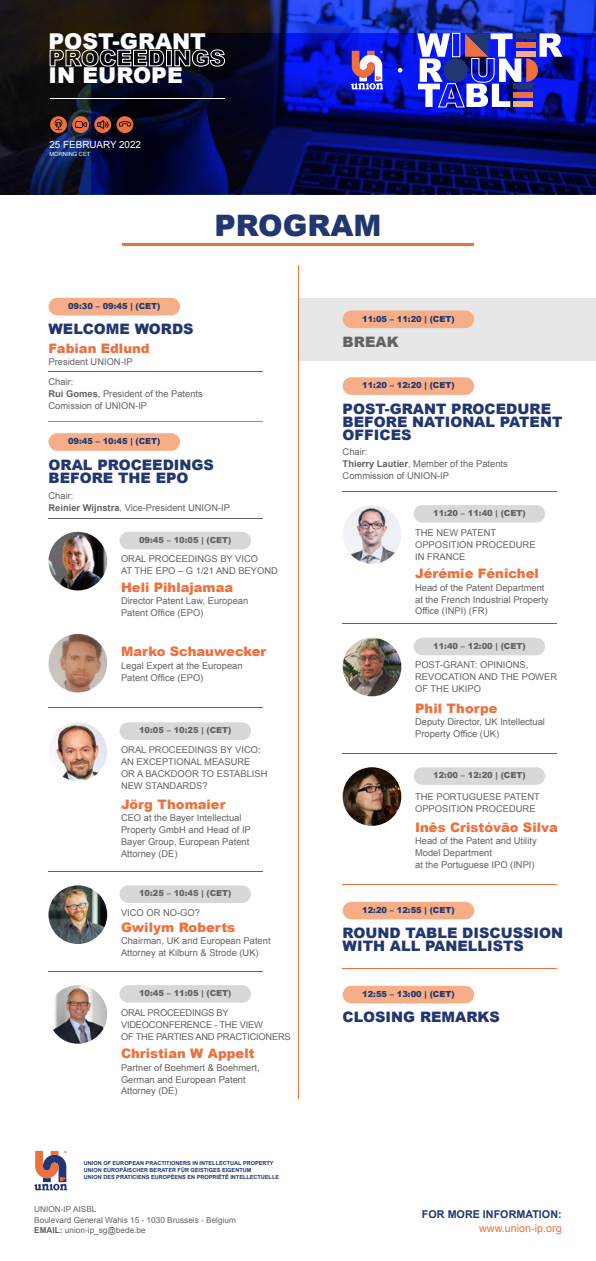
<style>
.page{position:relative;width:596px;height:1261px;background:#fff}
.page>*{position:absolute;margin:0;border:0;box-sizing:border-box;transform-origin:0 0}
.t1{font:900 29.6px "Arial";color:#22376f}
.t2{font:900 21.8px/33.6px "Arial";color:#fff}
.t3{font:900 14.4px/13px "Arial";color:#22376f}
.t4{font:900 14.4px "Arial";color:#646363}
.t5{font:900 13.1px "Arial";color:#ee703e}
.t6{font:700 10.8px "Arial";color:#22376f}
.t7{font:10.8px "Arial";color:#ee703e}
.t8{font:9.8px "Arial";color:#fff}
.t9{font:9.3px/12px "Arial";color:#646363}
.t10{font:9.3px/12px "Arial";letter-spacing:-.025em;color:#646363}
.t11{font:900 8.3px "Arial";color:#646363}
.t12{font:900 8.3px "Arial";color:#22376f}
.t13{font:8.2px/10.5px "Arial";color:#646363}
.t14{font:5.8px "Arial";color:#fff}
.t15{font:700 5.5px/7.1px "Arial";color:#22376f}
.s1{font-weight:700}
</style>
<div class="page">
<svg style="left:0;top:0;width:595px;height:194px;background:#182050"></svg>
<svg style="left:92px;top:33px;width:503px;height:161px;background:#040a55"></svg>
<svg style="left:50px;top:50px;width:114px;height:16px;background:#51504f"></svg>
<div style="left:166px;top:50px;width:5px;height:16px;border:1px solid #fff"></div>
<svg style="left:174px;top:50px;width:51px;height:16px"></svg>
<svg style="left:350px;top:51px;width:33px;height:39px"></svg>
<svg style="left:397px;top:68px;width:5px;height:4px"></svg>
<svg style="left:417px;top:33px;width:145px;height:75px"></svg>
<hr style="left:50px;top:98px;width:174px;height:1px;background:#fff">
<svg style="left:50px;top:116px;width:17px;height:17px"></svg>
<svg style="left:55px;top:119px;width:7px;height:11px"></svg>
<svg style="left:94px;top:116px;width:17px;height:17px"></svg>
<svg style="left:97px;top:120px;width:11px;height:9px"></svg>
<svg style="left:116px;top:116px;width:17px;height:17px"></svg>
<svg style="left:119px;top:121px;width:12px;height:6px"></svg>
<div style="left:72px;top:116px;width:17px;height:17px;background:#ee703e;border-radius:50%"></div>
<svg style="left:75px;top:121px;width:12px;height:7px"></svg>
<div style="left:48px;top:298px;width:132px;height:17px;background:#f6ae89;border-radius:9px"></div>
<div style="left:48px;top:433px;width:132px;height:18px;background:#f6ae89;border-radius:9px"></div>
<hr style="left:48px;top:371px;width:215px;height:1px;background:#646363">
<hr style="left:48px;top:421px;width:215px;height:1px;background:#ee703e">
<hr style="left:297px;top:266px;width:1px;height:833px;background:#ee703e">
<hr style="left:48px;top:518px;width:215px;height:1px;background:#646363">
<hr style="left:48px;top:707px;width:215px;height:1px;background:#646363">
<div style="left:119px;top:885px;width:132px;height:18px;background:#d8d8d8;border-radius:9px"></div>
<img style="left:48px;top:885px;width:59px;height:59px;border-radius:29px">
<div style="left:119px;top:985px;width:132px;height:18px;background:#d8d8d8;border-radius:9px"></div>
<img style="left:48px;top:985px;width:59px;height:59px;border-radius:29px">
<hr style="left:48px;top:871px;width:215px;height:1px;background:#646363">
<hr style="left:48px;top:971px;width:215px;height:1px;background:#646363">
<img style="left:48px;top:722px;width:59px;height:59px;border-radius:29px">
<div style="left:119px;top:722px;width:132px;height:18px;background:#d8d8d8;border-radius:9px"></div>
<div style="left:298px;top:298px;width:297px;height:63px;background:#e7e7e7"></div>
<div style="left:342px;top:310px;width:132px;height:18px;background:#f6ae89;border-radius:9px"></div>
<div style="left:342px;top:377px;width:132px;height:18px;background:#f6ae89;border-radius:9px"></div>
<div style="left:342px;top:902px;width:132px;height:17px;background:#f6ae89;border-radius:9px"></div>
<div style="left:413px;top:505px;width:132px;height:18px;background:#d8d8d8;border-radius:9px"></div>
<hr style="left:342px;top:491px;width:214px;height:1px;background:#646363">
<img style="left:342px;top:638px;width:59px;height:58px;border-radius:29px">
<img style="left:342px;top:767px;width:59px;height:59px;border-radius:29px">
<img style="left:342px;top:505px;width:59px;height:59px;border-radius:29px">
<div style="left:413px;top:638px;width:132px;height:17px;background:#d8d8d8;border-radius:9px"></div>
<hr style="left:342px;top:623px;width:214px;height:1px;background:#646363">
<div style="left:413px;top:767px;width:132px;height:18px;background:#d8d8d8;border-radius:9px"></div>
<hr style="left:342px;top:753px;width:214px;height:1px;background:#646363">
<hr style="left:342px;top:884px;width:214px;height:1px;background:#ee703e">
<div style="left:342px;top:986px;width:132px;height:17px;background:#f6ae89;border-radius:9px"></div>
<hr style="left:342px;top:968px;width:214px;height:1px;background:#ee703e">
<svg style="left:34px;top:1151px;width:33px;height:39px"></svg>
<hr style="left:122px;top:243px;width:351px;height:3px;background:#ee703e">
<img style="left:48px;top:532px;width:59px;height:58px;border-radius:29px">
<img style="left:48px;top:634px;width:59px;height:58px;border-radius:29px">
<div style="left:119px;top:532px;width:132px;height:17px;background:#d8d8d8;border-radius:9px"></div>
<h2 class="t2" style="left:48px;top:24px;width:159px">POST-GRANT<br>IN EUROPE</h2>
<p class="t8" style="left:49px;top:138px;width:93px">25 FEBRUARY 2022</p>
<p class="t14" style="left:49px;top:150px;width:42px">MORNING CET</p>
<h1 class="t1" style="left:214px;top:204px;width:168px">PROGRAM</h1>
<p class="t12" style="left:68px;top:300px;width:94px">09:30 – 09:45 | (CET)</p>
<h3 class="t3" style="left:48px;top:322px;width:146px">WELCOME WORDS</h3>
<h3 class="t5" style="left:48px;top:339px;width:102px">Fabian Edlund</h3>
<p class="t9" style="left:48px;top:352px;width:86px;line-height:19.6px">President UNION-IP<br>Chair:</p>
<p class="t9" style="left:48px;top:388px;width:156px"><span class="s1">Rui Gomes</span>, President of the Patents<br>Comission of UNION-IP</p>
<p class="t12" style="left:68px;top:435px;width:94px">09:45 – 10:45 | (CET)</p>
<p class="t12" style="left:362px;top:313px;width:94px">11:05 – 11:20 | (CET)</p>
<h3 class="t4" style="left:342px;top:331px;width:57px">BREAK</h3>
<p class="t12" style="left:362px;top:379px;width:94px">11:20 – 12:20 | (CET)</p>
<h3 class="t3" style="left:342px;top:402px;width:221px">POST-GRANT PROCEDURE<br>BEFORE NATIONAL PATENT<br>OFFICES</h3>
<h3 class="t3" style="left:48px;top:457px;width:167px">ORAL PROCEEDINGS<br>BEFORE THE EPO</h3>
<p class="t9" style="left:48px;top:490px;width:183px">Chair:<br><span class="s1">Reinier Wijnstra</span>, Vice-President UNION-IP</p>
<p class="t11" style="left:139px;top:534px;width:94px">09:45 – 10:05 | (CET)</p>
<h3 class="t5" style="left:121px;top:578px;width:114px">Heli Pihlajamaa</h3>
<p class="t9" style="left:121px;top:595px;width:129px">Director Patent Law, European<br>Patent Office (EPO)</p>
<h3 class="t5" style="left:121px;top:642px;width:147px">Marko Schauwecker</h3>
<p class="t9" style="left:121px;top:659px;width:123px">Legal Expert at the European<br>Patent Office (EPO)</p>
<p class="t9" style="left:121px;top:553px;width:158px">ORAL PROCEEDINGS BY VICO<br>AT THE EPO – G 1/21 AND BEYOND</p>
<p class="t11" style="left:139px;top:724px;width:94px">10:05 – 10:25 | (CET)</p>
<p class="t9" style="left:121px;top:744px;width:148px">ORAL PROCEEDINGS BY VICO:<br>AN EXCEPTIONAL MEASURE<br>OR A BACKDOOR TO ESTABLISH<br>NEW STANDARDS?</p>
<h3 class="t5" style="left:121px;top:794px;width:106px">Jörg Thomaier</h3>
<p class="t9" style="left:121px;top:812px;width:131px">CEO at the Bayer Intellectual<br>Property GmbH and Head of IP<br>Bayer Group, European Patent<br>Attorney (DE)</p>
<p class="t11" style="left:139px;top:887px;width:94px">10:25 – 10:45 | (CET)</p>
<h3 class="t5" style="left:121px;top:917px;width:116px">Gwilym Roberts</h3>
<p class="t9" style="left:121px;top:935px;width:151px">Chairman, UK and European Patent<br>Attorney at Kilburn &amp; Strode (UK)</p>
<p class="t9" style="left:121px;top:907px;width:80px">VICO OR NO-GO?</p>
<p class="t11" style="left:139px;top:987px;width:94px">10:45 – 11:05 | (CET)</p>
<p class="t10" style="left:121px;top:1006px;width:171px">ORAL PROCEEDINGS BY<br>VIDEOCONFERENCE - THE VIEW<br>OF THE PARTIES AND PRACTICIONERS</p>
<h3 class="t5" style="left:121px;top:1044px;width:135px">Christian W Appelt</h3>
<p class="t9" style="left:121px;top:1061px;width:140px">Partner of Boehmert &amp; Boehmert,<br>German and European Patent<br>Attorney (DE)</p>
<p class="t15" style="left:84px;top:1159px;width:197px">UNION OF EUROPEAN PRACTITIONERS IN INTELLECTUAL PROPERTY<br>UNION EUROPÄISCHER BERATER FÜR GEISTIGES EIGENTUM<br>UNION DES PRATICIENS EUROPÊENS EN PROPRIÊTÊ INTELLECTUELLE</p>
<p class="t13" style="left:34px;top:1204px;width:203px">UNION-IP AISBL<br>Boulevard General Wahis 15 - 1030 Brussels - Belgium<br><span class="s1">EMAIL:</span> union-ip_sg@bede.be</p>
<p class="t9" style="left:342px;top:446px;width:167px">Chair:<br><span class="s1">Thierry Lautier</span>, Member of the Patents<br>Commission of UNION-IP</p>
<p class="t11" style="left:433px;top:507px;width:94px">11:20 – 11:40 | (CET)</p>
<p class="t9" style="left:415px;top:526px;width:122px">THE NEW PATENT<br>OPPOSITION PROCEDURE<br>IN FRANCE</p>
<h3 class="t5" style="left:415px;top:564px;width:125px">Jérémie Fénichel</h3>
<p class="t9" style="left:415px;top:581px;width:135px">Head of the Patent Department at the French Industrial Property<br>Office (INPI) (FR)</p>
<p class="t11" style="left:433px;top:640px;width:94px">11:40 – 12:00 | (CET)</p>
<p class="t9" style="left:415px;top:659px;width:143px">POST-GRANT: OPINIONS,<br>REVOCATION AND THE POWER<br>OF THE UKIPO</p>
<h3 class="t5" style="left:415px;top:699px;width:84px">Phil Thorpe</h3>
<p class="t9" style="left:415px;top:716px;width:131px">Deputy Director, UK Intellectual<br>Property Office (UK)</p>
<p class="t11" style="left:433px;top:769px;width:94px">12:00 – 12:20 | (CET)</p>
<p class="t9" style="left:415px;top:791px;width:126px">THE PORTUGUESE PATENT<br>OPPOSITION PROCEDURE</p>
<h3 class="t5" style="left:415px;top:817px;width:144px">Inês Cristóvão Silva</h3>
<p class="t9" style="left:415px;top:835px;width:123px">Head of the Patent and Utility<br>Model Department<br>at the Portuguese IPO (INPI)</p>
<p class="t12" style="left:362px;top:904px;width:94px">12:20 – 12:55 | (CET)</p>
<h3 class="t3" style="left:342px;top:926px;width:222px">ROUND TABLE DISCUSSION<br>WITH ALL PANELLISTS</h3>
<p class="t12" style="left:362px;top:988px;width:94px">12:55 – 13:00 | (CET)</p>
<h3 class="t3" style="left:342px;top:1010px;width:159px">CLOSING REMARKS</h3>
<p class="t6" style="left:421px;top:1207px;width:141px">FOR MORE INFORMATION:</p>
<p class="t7" style="left:479px;top:1221px;width:84px">www.union-ip.org</p>
</div>
